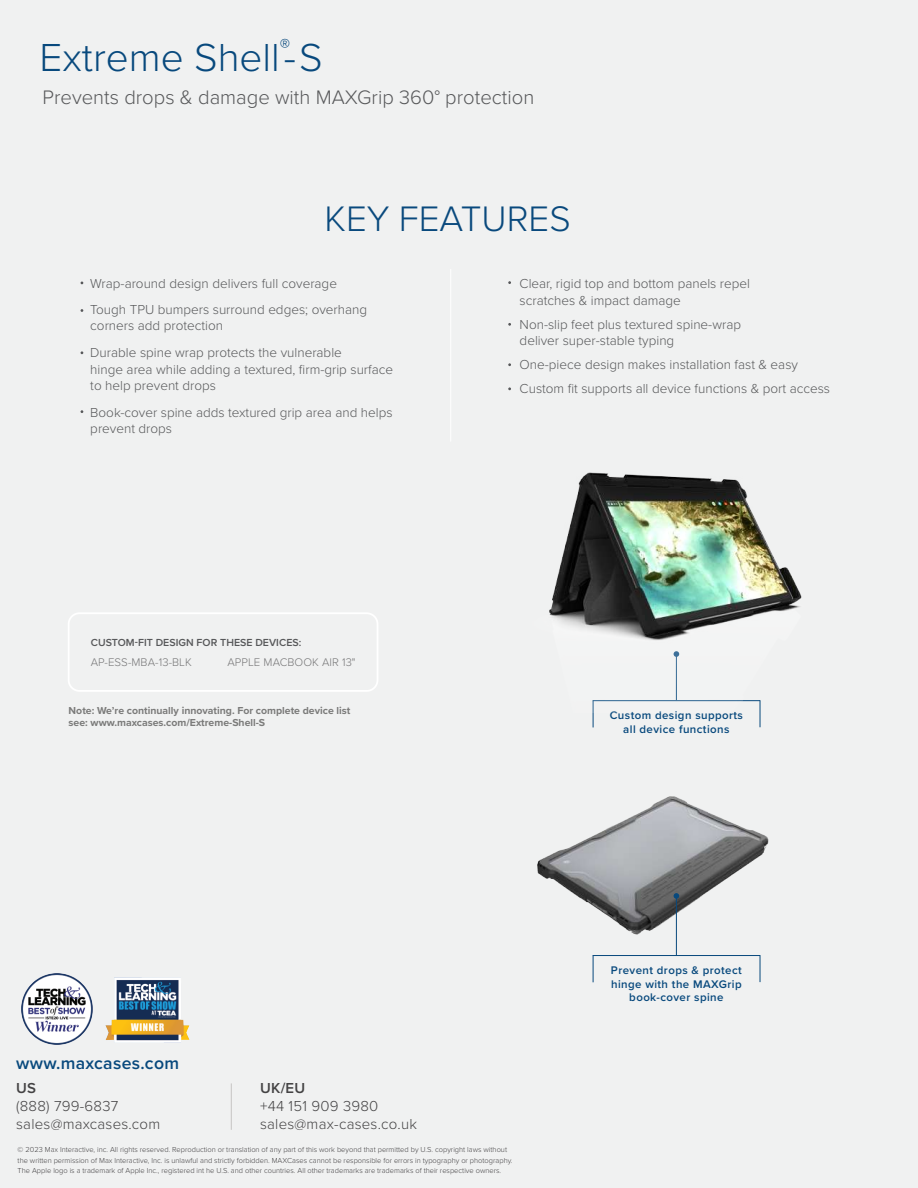
<style>
.page{position:relative;width:918px;height:1188px;background:#f0f1f1}
.page>*{position:absolute;margin:0;border:0;box-sizing:border-box;transform-origin:0 0}
.t1{font:300 40.5px "Proxima Nova";color:#08497d}
.t2{font:300 36.75px "Proxima Nova";color:#09497d}
.t3{font:300 20.25px "Proxima Nova";color:#57585a}
.t4{font:600 17.7px "Proxima Nova";letter-spacing:.015em;color:#08497d}
.t5{font:300 15px/18px "Proxima Nova";letter-spacing:.015em;color:#444344}
.t6{font:600 15px "Proxima Nova";color:#444344}
.t7{font:300 13.5px/16.2px "Proxima Nova";color:#57585a}
.t8{font:600 11.4px/13.8px "Proxima Nova";letter-spacing:.035em;color:#08497d;text-align:center}
.t9{font:300 11.4px "Proxima Nova";letter-spacing:.005em;color:#767677}
.t10{font:600 10.65px "Proxima Nova";letter-spacing:.005em;color:#57585a}
.t11{font:700 10.5px/12px "Proxima Nova";color:#7b7b7a}
.t12{font:300 7.5px/10.5px "Proxima Nova";color:#444244}
</style>
<div class="page">
<hr style="left:450px;top:269px;width:1px;height:173px;background:#fff">
<img style="left:106px;top:978px;width:84px;height:64px">
<img style="left:22px;top:974px;width:71px;height:70px">
<hr style="left:231px;top:1083px;width:1px;height:47px;background:#c6c4c3">
<div style="left:68px;top:612px;width:310px;height:80px;border:2px solid #fff;border-radius:11px"></div>
<img style="left:537px;top:796px;width:232px;height:150px">
<svg style="left:760px;top:713px;width:1px;height:14px"></svg>
<svg style="left:593px;top:713px;width:1px;height:14px"></svg>
<svg style="left:760px;top:955px;width:1px;height:27px"></svg>
<hr style="left:593px;top:955px;width:167px;height:1px;background:#08497d">
<svg style="left:593px;top:956px;width:1px;height:26px"></svg>
<hr style="left:676px;top:896px;width:1px;height:59px;background:#08497d">
<svg style="left:674px;top:893px;width:5px;height:6px"></svg>
<img style="left:549px;top:472px;width:253px;height:241px">
<h1 class="t1" style="left:40px;top:27px;width:285px">Extreme Shell<sup>®</sup>-S</h1>
<h3 class="t3" style="left:43px;top:82px;width:493px">Prevents drops &amp; damage with MAXGrip 360° protection</h3>
<h2 class="t2" style="left:325px;top:191px;width:248px">KEY FEATURES</h2>
<p class="t7" style="left:90px;top:270px;width:278px;line-height:25.5px">Wrap-around design delivers full coverage<br>Tough TPU bumpers surround edges; overhang</p>
<p class="t7" style="left:90px;top:312px;width:253px;line-height:27px">corners add protection<br>Durable spine wrap protects the vulnerable</p>
<p class="t7" style="left:90px;top:360px;width:304px">hinge area while adding a textured, firm-grip surface to help prevent drops</p>
<p class="t7" style="left:90px;top:403px;width:304px">Book-cover spine adds textured grip area and helps prevent drops</p>
<p class="t10" style="left:91px;top:635px;width:212px">CUSTOM-FIT DESIGN FOR THESE DEVICES:</p>
<p class="t9" style="left:227px;top:653px;width:130px">APPLE MACBOOK AIR 13"</p>
<p class="t9" style="left:91px;top:653px;width:103px">AP-ESS-MBA-13-BLK</p>
<p class="t7" style="left:520px;top:275px;width:232px">Clear, rigid top and bottom panels repel scratches &amp; impact damage</p>
<p class="t7" style="left:520px;top:315px;width:223px">Non-slip feet plus textured spine-wrap deliver super-stable typing</p>
<p class="t7" style="left:520px;top:352px;width:312px;line-height:24px">One-piece design makes installation fast &amp; easy<br>Custom fit supports all device functions &amp; port access</p>
<p class="t11" style="left:69px;top:704px;width:283px">Note: We’re continually innovating. For complete device list see: www.maxcases.com/Extreme-Shell-S</p>
<p class="t8" style="left:610px;top:708px;width:135px">Custom design supports all device functions</p>
<h3 class="t4" style="left:16px;top:1050px;width:164px">www.maxcases.com</h3>
<p class="t6" style="left:260px;top:1077px;width:47px">UK/EU</p>
<p class="t5" style="left:260px;top:1097px;width:158px">+44 151 909 3980 sales@max-cases.co.uk</p>
<p class="t12" style="left:18px;top:1144px;width:496px">© 2023 Max Interactive, inc. All rights reserved. Reproduction or translation of any part of this work beyond that permitted by U.S. copyright laws without the written permission of Max Interactive, Inc. is unlawful and strictly forbidden. MAXCases cannot be responsible for errors in typography or photography.<br>The Apple logo is a trademark of Apple Inc., registered int he U.S. and other countries. All other trademarks are trademarks of their respective owners.</p>
<p class="t6" style="left:16px;top:1077px;width:21px">US</p>
<p class="t5" style="left:16px;top:1097px;width:146px">(888) 799-6837 sales@maxcases.com</p>
<p class="t8" style="left:611px;top:963px;width:132px">Prevent drops &amp; protect hinge with the MAXGrip book-cover spine</p>
</div>
